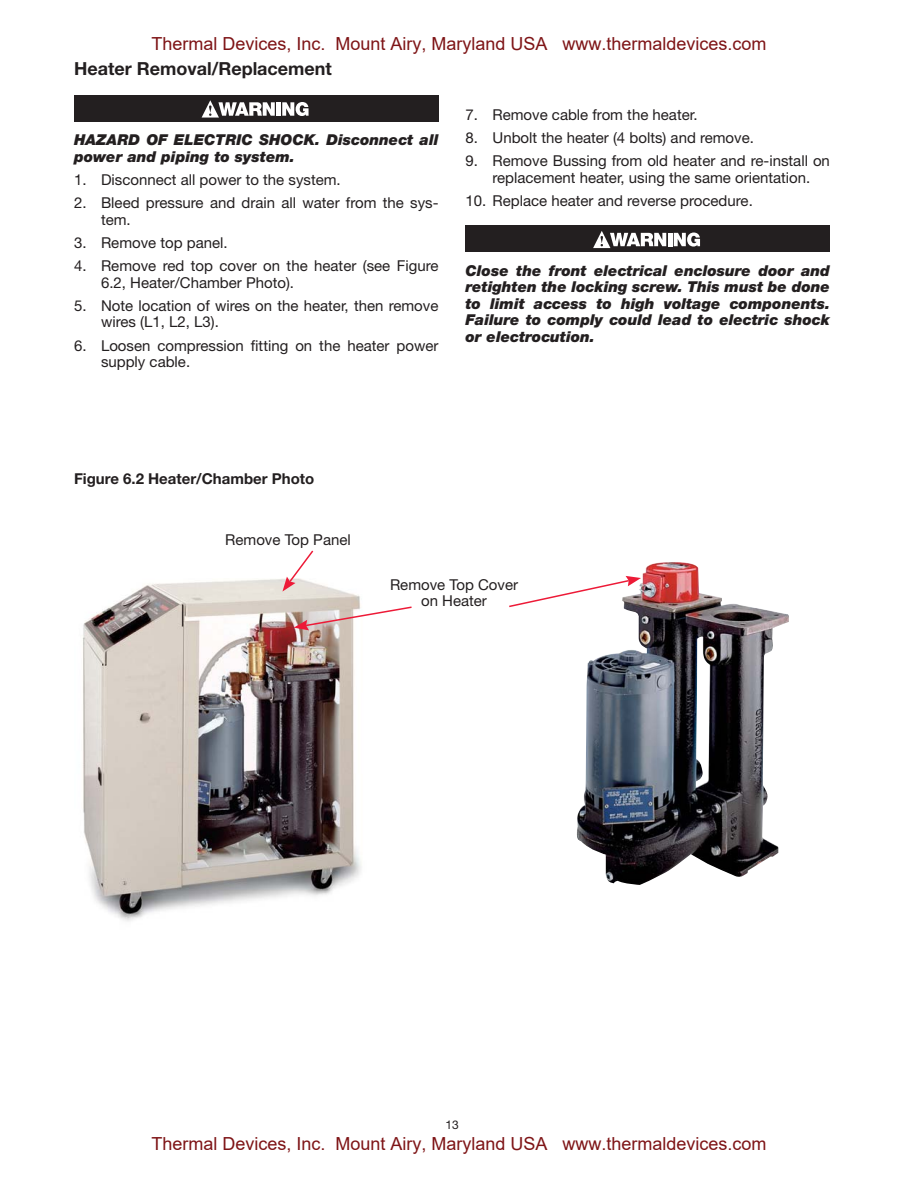
<style>
.page{position:relative;width:918px;height:1188px;background:#fff}
.page>*{position:absolute;margin:0;border:0;box-sizing:border-box;transform-origin:0 0}
.t1{font:18px "Arial";color:#7e1416}
.t2{font:700 18px "Helvetica Neue";color:#231f20}
.t3{font:15px/16.5px "Helvetica Neue";color:#231f20}
.t4{font:italic 900 15px/16.5px "Helvetica Neue";color:#231f20}
.t5{font:700 15px "Helvetica Neue";color:#231f20}
.t6{font:12px "Helvetica Neue";color:#231f20}
</style>
<div class="page">
<div style="left:74px;top:95px;width:365px;height:27px;background:#231f20"></div>
<div style="left:276px;top:102px;width:5px;height:14px;background:#fff"></div>
<svg style="left:282px;top:102px;width:27px;height:14px"></svg>
<svg style="left:202px;top:100px;width:73px;height:18px"></svg>
<div style="left:466px;top:225px;width:364px;height:27px;background:#231f20"></div>
<hr style="left:668px;top:233px;width:4px;height:13px;background:#fff">
<svg style="left:674px;top:233px;width:26px;height:14px"></svg>
<svg style="left:593px;top:231px;width:73px;height:17px"></svg>
<img style="left:577px;top:562px;width:212px;height:323px">
<svg style="left:509px;top:576px;width:132px;height:32px"></svg>
<img style="left:82px;top:579px;width:280px;height:342px">
<svg style="left:294px;top:605px;width:118px;height:25px"></svg>
<svg style="left:282px;top:550px;width:33px;height:42px"></svg>
<p class="t1" style="left:151px;top:34px;width:617px">Thermal Devices, Inc. Mount Airy, Maryland USA www.thermaldevices.com</p>
<p class="t2" style="left:74px;top:62px;width:259px">Heater Removal/Replacement</p>
<p class="t4" style="left:74px;top:133px;width:366px">HAZARD OF ELECTRIC SHOCK. Disconnect all power and piping to system.</p>
<p class="t3" style="left:74px;top:173px;width:268px">1. Disconnect all power to the system.</p>
<p class="t3" style="left:101px;top:196px;width:339px;text-indent:-27px">2. Bleed pressure and drain all water from the sys&shy;tem.</p>
<p class="t3" style="left:74px;top:236px;width:155px">3. Remove top panel.</p>
<p class="t3" style="left:101px;top:259px;width:339px;text-indent:-27px">4. Remove red top cover on the heater (see Figure<br>6.2, Heater/Chamber Photo).</p>
<p class="t3" style="left:101px;top:299px;width:339px;text-indent:-27px">5. Note location of wires on the heater, then remove wires (L1, L2, L3).</p>
<p class="t3" style="left:101px;top:338px;width:339px;text-indent:-27px">6. Loosen compression fitting on the heater power supply cable.</p>
<p class="t3" style="left:466px;top:107px;width:234px">7. Remove cable from the heater.</p>
<p class="t3" style="left:466px;top:131px;width:290px">8. Unbolt the heater (4 bolts) and remove.</p>
<p class="t3" style="left:466px;top:154px;width:366px;text-align:center">9. Remove Bussing from old heater and re-install on replacement heater, using the same orientation.</p>
<p class="t3" style="left:466px;top:194px;width:289px">10. Replace heater and reverse procedure.</p>
<p class="t4" style="left:466px;top:263px;width:366px;text-align:justify">Close the front electrical enclosure door and retighten the locking screw. This must be done to limit access to high voltage components.<br>Failure to comply could lead to electric shock or electrocution.</p>
<p class="t5" style="left:74px;top:473px;width:242px">Figure 6.2 Heater/Chamber Photo</p>
<p class="t3" style="left:225px;top:532px;width:127px">Remove Top Panel</p>
<p class="t3" style="left:390px;top:578px;width:130px;text-align:center">Remove Top Cover on Heater</p>
<p class="t6" style="left:445px;top:1120px;width:15px">13</p>
<p class="t1" style="left:151px;top:1134px;width:617px">Thermal Devices, Inc. Mount Airy, Maryland USA www.thermaldevices.com</p>
</div>
